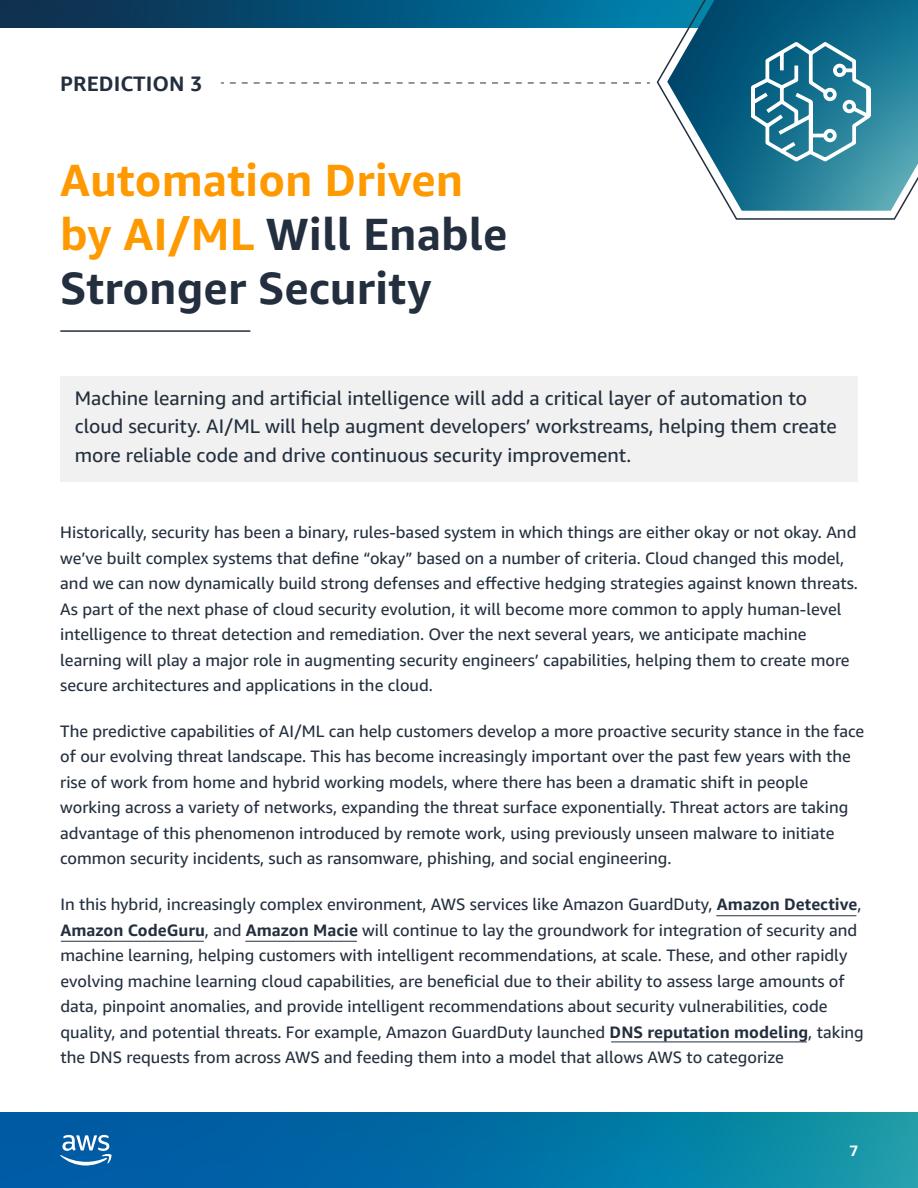
<style>
.page{position:relative;width:918px;height:1188px;background:#fff}
.page>*{position:absolute;margin:0;border:0;box-sizing:border-box;transform-origin:0 0}
.t1{font:700 45px/54px "Amazon Ember";color:#232f3e}
.t2{font:700 26.25px "Bebas Neue";color:#000;scale:.42 1}
.t3{font:700 24.75px "Bebas Neue";color:#000;scale:.46 1}
.t4{font:700 24.75px "Bebas Neue";color:#000;scale:.39 1}
.t5{font:700 22.65px "Bebas Neue";color:#000;scale:.19 1}
.t6{font:700 21px "Amazon Ember Display";color:#232f3e}
.t7{font:19.5px/28.5px "Amazon Ember";color:#232f3e}
.t8{font:16.5px/25.5px "Amazon Ember";color:#232f3e}
.t9{font:700 15px "Amazon Ember";color:#fff}
.s1{color:#f90}
.s2{font-weight:700}
</style>
<div class="page">
<svg style="left:0;top:0;width:656px;height:27px;background:#055177"></svg>
<svg style="left:0;top:1112px;width:918px;height:76px;background:#0472a5"></svg>
<svg style="left:60px;top:1135px;width:52px;height:31px"></svg>
<svg style="left:656px;top:0;width:244px;height:220px"></svg>
<svg style="left:667px;top:0;width:251px;height:211px"></svg>
<svg style="left:230px;top:83px;width:420px;height:1px"></svg>
<hr style="left:60px;top:330px;width:190px;height:2px;background:#232f3e">
<div style="left:60px;top:376px;width:797px;height:105px;background:#f1f1f1"></div>
<svg style="left:748px;top:39px;width:126px;height:125px"></svg>
<hr style="left:716px;top:915px;width:140px;height:1px;background:#232f3e">
<hr style="left:61px;top:941px;width:143px;height:1px;background:#232f3e">
<hr style="left:245px;top:941px;width:112px;height:1px;background:#232f3e">
<hr style="left:611px;top:1042px;width:196px;height:1px;background:#232f3e">
<p class="t6" style="left:60px;top:70px;width:144px">PREDICTION 3</p>
<h1 class="t1" style="left:60px;top:153px;width:449px"><span class="s1">Automation Driven by AI/ML</span> Will Enable<br>Stronger Security</h1>
<p class="t7" style="left:75px;top:384px;width:764px">Machine learning and artificial intelligence will add a critical layer of automation to cloud security. AI/ML will help augment developers’ workstreams, helping them create more reliable code and drive continuous security improvement.</p>
<p class="t8" style="left:60px;top:520px;width:799px">Historically, security has been a binary, rules-based system in which things are either okay or not okay. And we’ve built complex systems that define “okay” based on a number of criteria. Cloud changed this model, and we can now dynamically build strong defenses and effective hedging strategies against known threats.<br>As part of the next phase of cloud security evolution, it will become more common to apply human-level intelligence to threat detection and remediation. Over the next several years, we anticipate machine learning will play a major role in augmenting security engineers’ capabilities, helping them to create more secure architectures and applications in the cloud.</p>
<p class="t8" style="left:60px;top:718px;width:806px">The predictive capabilities of AI/ML can help customers develop a more proactive security stance in the face of our evolving threat landscape. This has become increasingly important over the past few years with the rise of work from home and hybrid working models, where there has been a dramatic shift in people working across a variety of networks, expanding the threat surface exponentially. Threat actors are taking advantage of this phenomenon introduced by remote work, using previously unseen malware to initiate common security incidents, such as ransomware, phishing, and social engineering.</p>
<p class="t8" style="left:60px;top:892px;width:805px">In this hybrid, increasingly complex environment, AWS services like Amazon GuardDuty, <span class="s2">Amazon Detective</span>, <span class="s2">Amazon CodeGuru</span>, and <span class="s2">Amazon Macie</span> will continue to lay the groundwork for integration of security and machine learning, helping customers with intelligent recommendations, at scale. These, and other rapidly evolving machine learning cloud capabilities, are beneficial due to their ability to assess large amounts of data, pinpoint anomalies, and provide intelligent recommendations about security vulnerabilities, code quality, and potential threats. For example, Amazon GuardDuty launched <span class="s2">DNS reputation modeling</span>, taking the DNS requests from across AWS and feeding them into a model that allows AWS to categorize</p>
<h2 class="t2" style="left:717px;top:892px;width:319px">HTTPS://AWS.AMAZON.COM/DETECTIVE/</h2>
<h3 class="t3" style="left:60px;top:920px;width:301px">HTTPS://AWS.AMAZON.COM/CODEGURU/</h3>
<h3 class="t4" style="left:246px;top:920px;width:272px">HTTPS://AWS.AMAZON.COM/MACIE/</h3>
<h3 class="t5" style="left:610px;top:1022px;width:1024px">HTTPS://AWS.AMAZON.COM/ABOUT-AWS/WHATS-NEW/2021/01/AMAZON-GUARDDUTY-INTRODUCES-MACHINE-LEARNING-DOMAIN-REPUTATION-MODEL/</h3>
<p class="t9" style="left:850px;top:1141px;width:10px">7</p>
</div>
